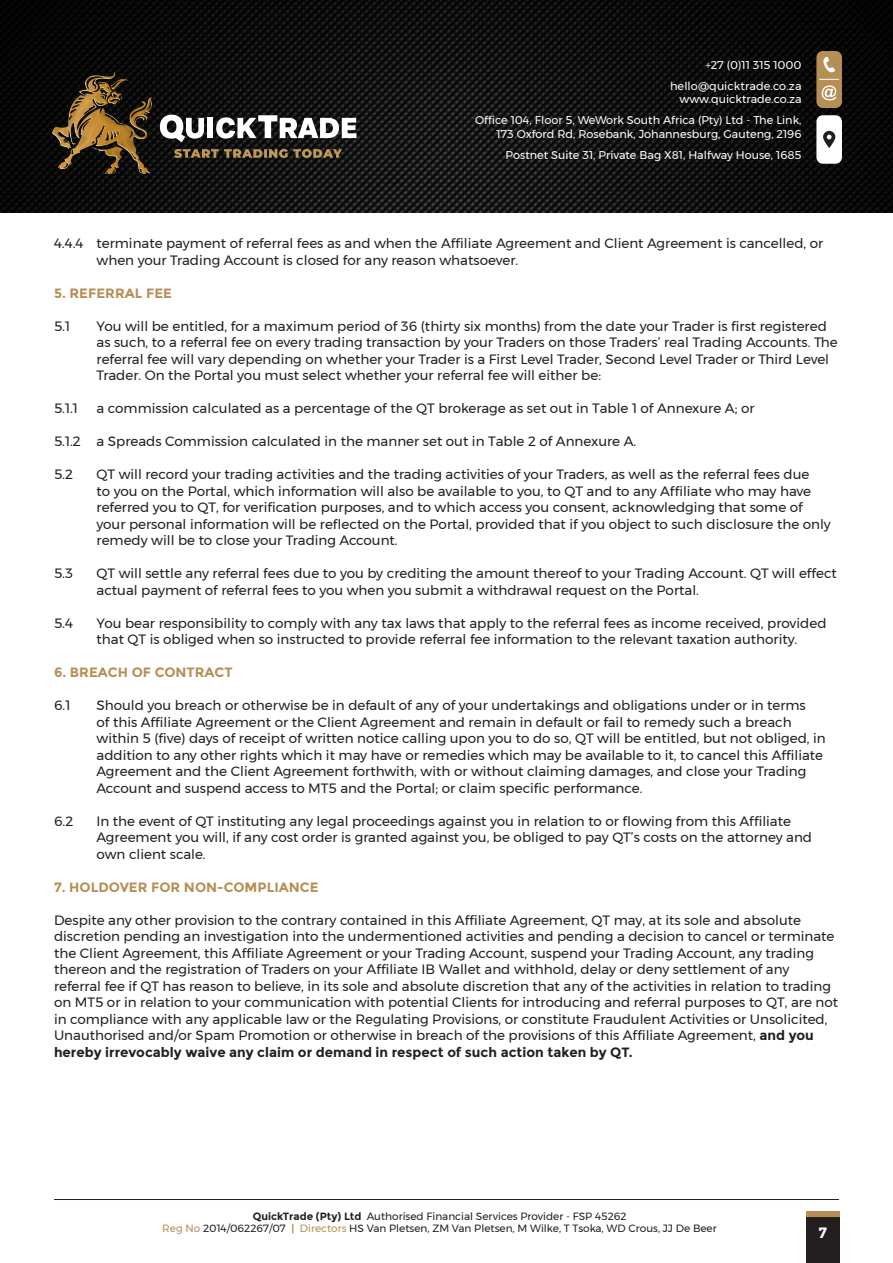
<style>
.page{position:relative;width:893px;height:1263px;background:#fff}
.page>*{position:absolute;margin:0;border:0;box-sizing:border-box;transform-origin:0 0}
.t1{font:700 15px "Montserrat";color:#fff}
.t2{font:13.5px/16.5px "Montserrat";color:#231f20}
.t3{font:700 13.5px "Montserrat";color:#b68f56}
.t4{font:11.25px/21px "Montserrat";color:#fff;text-align:right}
.t5{font:10.5px/12.6px "Montserrat";color:#231f20;text-align:center}
.s1{font-weight:700}
.s2{color:#b68f56}
.s3{font-weight:700;color:#b68f56}
</style>
<div class="page">
<svg style="left:806px;top:1211px;width:33px;height:7px"></svg>
<div style="left:806px;top:1218px;width:33px;height:45px;background:#231f20"></div>
<img style="left:0;top:0;width:893px;height:213px">
<svg style="left:160px;top:115px;width:44px;height:27px"></svg>
<div style="left:208px;top:118px;width:5px;height:20px;background:#fff"></div>
<svg style="left:216px;top:115px;width:140px;height:24px"></svg>
<img style="left:51px;top:70px;width:105px;height:104px">
<svg style="left:174px;top:149px;width:168px;height:9px;background:#6d5936"></svg>
<div style="left:816px;top:51px;width:26px;height:57px;background:#b68f56;border-radius:6px"></div>
<div style="left:816px;top:115px;width:26px;height:49px;background:#fff;border-radius:6px"></div>
<svg style="left:823px;top:57px;width:12px;height:16px"></svg>
<svg style="left:820px;top:79px;width:19px;height:21px"></svg>
<svg style="left:823px;top:131px;width:12px;height:16px"></svg>
<svg style="left:827px;top:135px;width:5px;height:4px"></svg>
<hr style="left:54px;top:1199px;width:785px;height:1px;background:#231f20">
<p class="t4" style="left:670px;top:54px;width:133px">+27 (0)11 315 1000 hello@quicktrade.co.za</p>
<p class="t4" style="left:475px;top:89px;width:328px">www.quicktrade.co.za<br>Office 104, Floor 5, WeWork South Africa (Pty) Ltd - The Link,</p>
<p class="t4" style="left:497px;top:123px;width:306px">173 Oxford Rd, Rosebank, Johannesburg, Gauteng, 2196<br>Postnet Suite 31, Private Bag X81, Halfway House, 1685</p>
<p class="t2" style="left:97px;top:235px;width:728px;text-indent:-43px">4.4.4 terminate payment of referral fees as and when the Affiliate Agreement and Client Agreement is cancelled, or when your Trading Account is closed for any reason whatsoever.</p>
<p class="t3" style="left:54px;top:285px;width:120px">5. REFERRAL FEE</p>
<p class="t2" style="left:54px;top:318px;width:18px">5.1</p>
<p class="t2" style="left:97px;top:318px;width:743px">You will be entitled, for a maximum period of 36 (thirty six months) from the date your Trader is first registered as such, to a referral fee on every trading transaction by your Traders on those Traders’ real Trading Accounts. The referral fee will vary depending on whether your Trader is a First Level Trader, Second Level Trader or Third Level Trader. On the Portal you must select whether your referral fee will either be:</p>
<p class="t2" style="left:54px;top:400px;width:25px">5.1.1</p>
<p class="t2" style="left:97px;top:400px;width:659px">a commission calculated as a percentage of the QT brokerage as set out in Table 1 of Annexure A; or</p>
<p class="t2" style="left:54px;top:433px;width:584px">5.1.2 a Spreads Commission calculated in the manner set out in Table 2 of Annexure A.</p>
<p class="t2" style="left:54px;top:466px;width:20px">5.2</p>
<p class="t2" style="left:97px;top:466px;width:736px">QT will record your trading activities and the trading activities of your Traders, as well as the referral fees due<br>to you on the Portal, which information will also be available to you, to QT and to any Affiliate who may have referred you to QT, for verification purposes, and to which access you consent, acknowledging that some of your personal information will be reflected on the Portal, provided that if you object to such disclosure the only remedy will be to close your Trading Account.</p>
<p class="t2" style="left:54px;top:565px;width:20px">5.3</p>
<p class="t2" style="left:97px;top:565px;width:742px">QT will settle any referral fees due to you by crediting the amount thereof to your Trading Account. QT will effect actual payment of referral fees to you when you submit a withdrawal request on the Portal.</p>
<p class="t2" style="left:54px;top:615px;width:21px">5.4</p>
<p class="t2" style="left:97px;top:615px;width:731px">You bear responsibility to comply with any tax laws that apply to the referral fees as income received, provided that QT is obliged when so instructed to provide referral fee information to the relevant taxation authority.</p>
<p class="t3" style="left:54px;top:665px;width:180px">6. BREACH OF CONTRACT</p>
<p class="t2" style="left:54px;top:697px;width:18px">6.1</p>
<p class="t2" style="left:97px;top:697px;width:731px">Should you breach or otherwise be in default of any of your undertakings and obligations under or in terms<br>of this Affiliate Agreement or the Client Agreement and remain in default or fail to remedy such a breach within 5 (five) days of receipt of written notice calling upon you to do so, QT will be entitled, but not obliged, in addition to any other rights which it may have or remedies which may be available to it, to cancel this Affiliate Agreement and the Client Agreement forthwith, with or without claiming damages, and close your Trading Account and suspend access to MT5 and the Portal; or claim specific performance.</p>
<p class="t2" style="left:54px;top:813px;width:21px">6.2</p>
<p class="t2" style="left:97px;top:813px;width:717px">In the event of QT instituting any legal proceedings against you in relation to or flowing from this Affiliate<br>Agreement you will, if any cost order is granted against you, be obliged to pay QT’s costs on the attorney and own client scale.</p>
<p class="t3" style="left:54px;top:879px;width:266px">7. HOLDOVER FOR NON-COMPLIANCE</p>
<p class="t2" style="left:54px;top:912px;width:786px">Despite any other provision to the contrary contained in this Affiliate Agreement, QT may, at its sole and absolute discretion pending an investigation into the undermentioned activities and pending a decision to cancel or terminate the Client Agreement, this Affiliate Agreement or your Trading Account, suspend your Trading Account, any trading thereon and the registration of Traders on your Affiliate IB Wallet and withhold, delay or deny settlement of any referral fee if QT has reason to believe, in its sole and absolute discretion that any of the activities in relation to trading on MT5 or in relation to your communication with potential Clients for introducing and referral purposes to QT, are not in compliance with any applicable law or the Regulating Provisions, or constitute Fraudulent Activities or Unsolicited, Unauthorised and/or Spam Promotion or otherwise in breach of the provisions of this Affiliate Agreement, <span class="s1">and you hereby irrevocably waive any claim or demand in respect of such action taken by QT.</span></p>
<p class="t5" style="left:162px;top:1210px;width:556px"><span class="s1">QuickTrade (Pty) Ltd</span> Authorised Financial Services Provider - FSP 45262<br><span class="s2">Reg No</span> 2014/062267/07 <span class="s3">|</span> <span class="s2">Directors</span> HS Van Pletsen, ZM Van Pletsen, M Wilke, T Tsoka, WD Crous, JJ De Beer</p>
<p class="t1" style="left:818px;top:1223px;width:10px">7</p>
</div>
